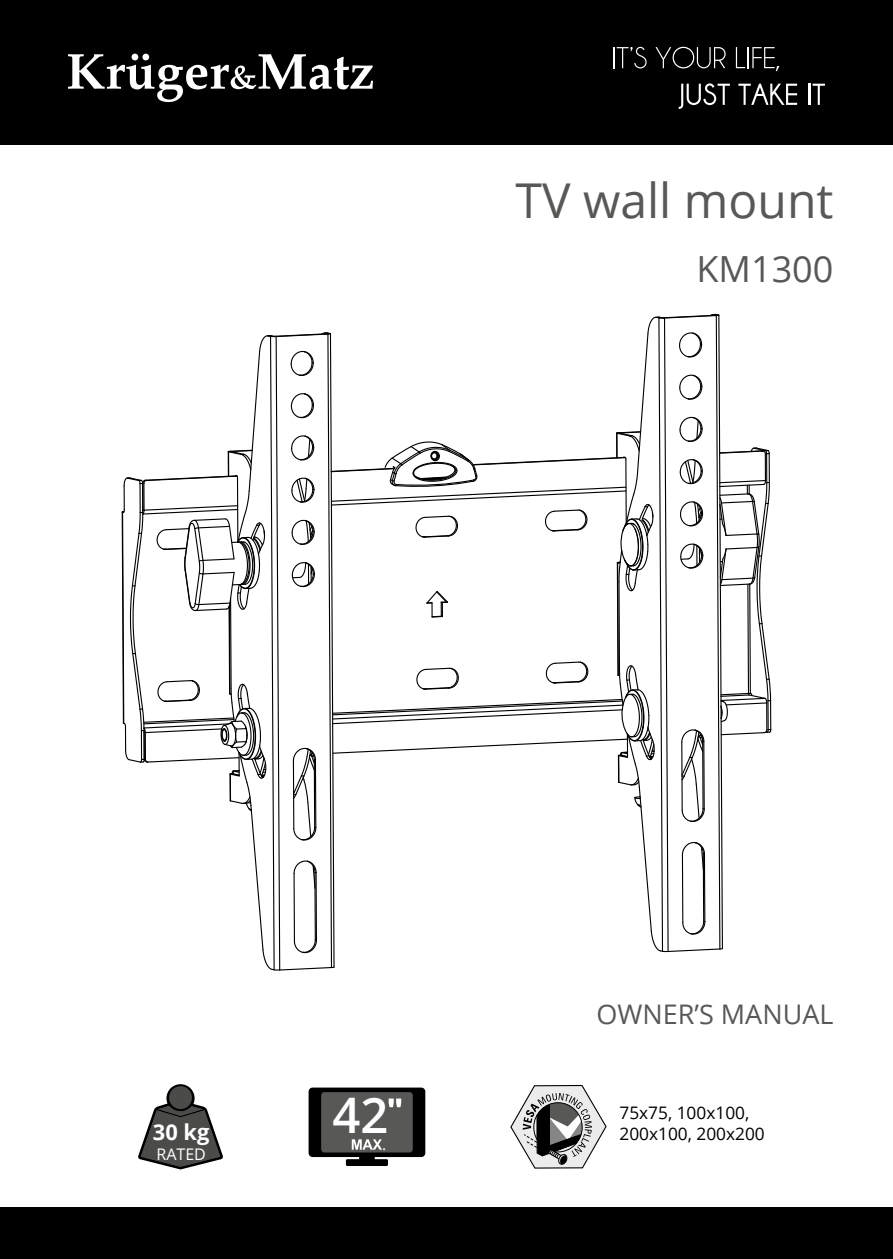
<style>
.page{position:relative;width:893px;height:1259px;background:#fff}
.page>*{position:absolute;margin:0;border:0;box-sizing:border-box;transform-origin:0 0}
.t1{font:600 48.9px "Open Sans";color:#fff}
.t2{font:48px "Open Sans";color:#585857}
.t3{font:36px "Open Sans";color:#585857}
.t4{font:27px "Open Sans";color:#585857}
.t5{font:700 21.9px "Open Sans";color:#fff}
.t6{font:17.4px/20.7px "Open Sans";color:#000}
.t7{font:15.9px "Open Sans";color:#fff}
.t8{font:15.6px "Open Sans";color:#fff}
</style>
<div class="page">
<div style="left:0;top:0;width:893px;height:145px;background:#000"></div>
<div style="left:0;top:1208px;width:893px;height:51px;background:#000"></div>
<svg style="left:68px;top:54px;width:305px;height:48px"></svg>
<svg style="left:613px;top:47px;width:34px;height:21px"></svg>
<svg style="left:655px;top:47px;width:71px;height:21px"></svg>
<svg style="left:736px;top:47px;width:43px;height:24px"></svg>
<svg style="left:679px;top:83px;width:51px;height:26px"></svg>
<svg style="left:738px;top:84px;width:59px;height:21px"></svg>
<hr style="left:808px;top:84px;width:2px;height:21px;background:#fff">
<svg style="left:813px;top:84px;width:12px;height:21px"></svg>
<svg style="left:121px;top:313px;width:651px;height:658px"></svg>
<div style="left:309px;top:1087px;width:116px;height:70px;background:#000;border-radius:4px"></div>
<div style="left:321px;top:1092px;width:92px;height:60px;background:#585857;border-radius:3px"></div>
<div style="left:346px;top:1159px;width:42px;height:7px;background:#000"></div>
<div style="left:359px;top:1153px;width:16px;height:7px;background:#000"></div>
<svg style="left:352px;top:1139px;width:30px;height:10px"></svg>
<svg style="left:389px;top:1098px;width:12px;height:9px"></svg>
<svg style="left:510px;top:1085px;width:97px;height:84px"></svg>
<svg style="left:138px;top:1084px;width:85px;height:85px"></svg>
<div style="left:169px;top:1086px;width:23px;height:23px;background:#4b4b4a;border-radius:11px"></div>
<h2 class="t2" style="left:516px;top:167px;width:319px">TV wall mount</h2>
<h3 class="t3" style="left:696px;top:245px;width:138px">KM1300</h3>
<p class="t5" style="left:153px;top:1117px;width:58px">30 kg</p>
<p class="t7" style="left:156px;top:1143px;width:51px">RATED</p>
<h1 class="t1" style="left:333px;top:1082px;width:57px">42</h1>
<p class="t8" style="left:382px;top:1133px;width:6px">.</p>
<h3 class="t4" style="left:596px;top:996px;width:239px">OWNER’S MANUAL</h3>
<p class="t6" style="left:619px;top:1102px;width:147px">75x75, 100x100,<br>200x100, 200x200</p>
</div>
